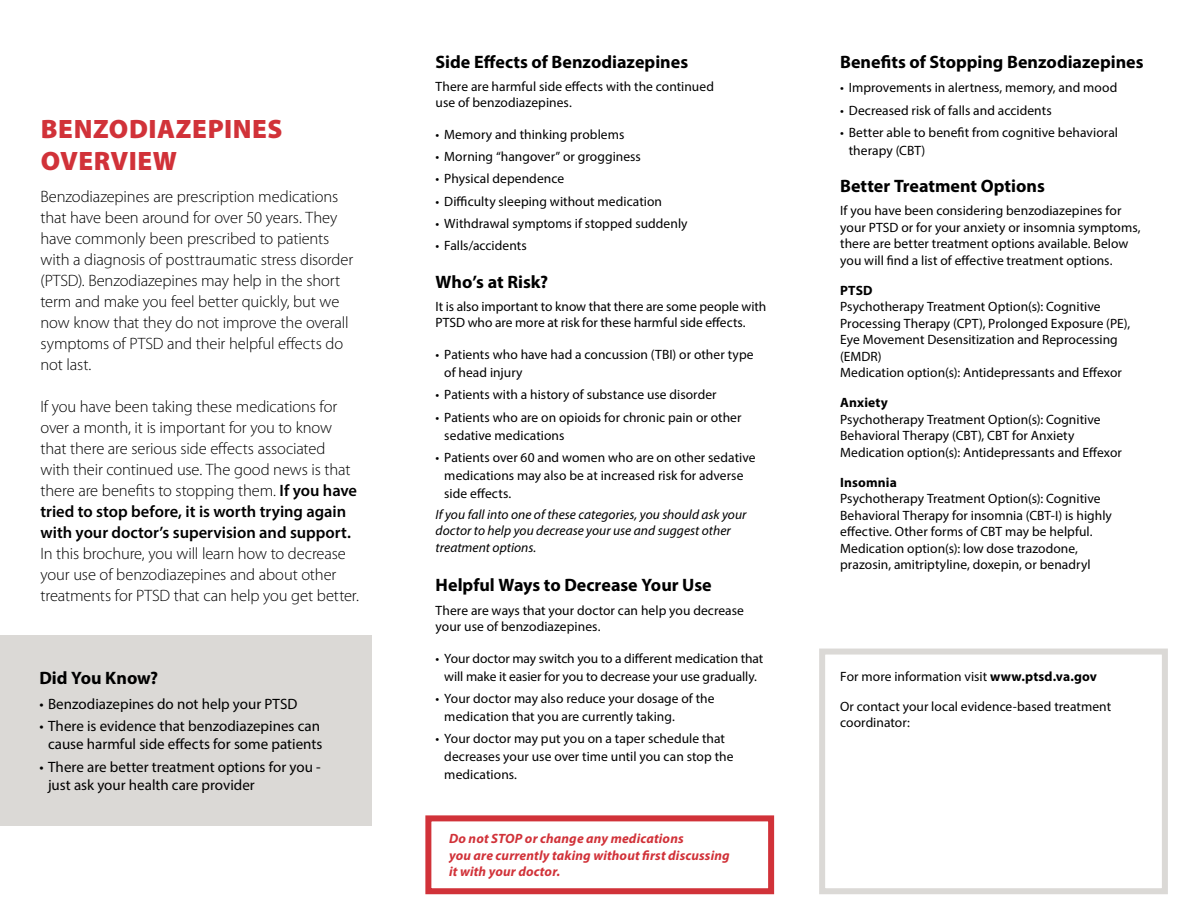
<style>
.page{position:relative;width:1186px;height:918px;background:#fff}
.page>*{position:absolute;margin:0;border:0;box-sizing:border-box;transform-origin:0 0}
.t1{font:900 26.7px/32.1px "Myriad Pro";letter-spacing:.02em;color:#d13239}
.t2{font:700 18px "Myriad Pro";color:#000}
.t3{font:300 16.5px/21px "Myriad Pro";letter-spacing:-.01em;color:#000}
.t4{font:15px/18px "Myriad Pro";color:#000;text-align:center}
.t5{font:13.5px/16.5px "Myriad Pro";letter-spacing:.005em;color:#000}
.t6{font:italic 13.5px/16.5px "Myriad Pro";color:#000}
.t7{font:italic 700 13.5px/16.5px "Myriad Pro";letter-spacing:.01em;color:#d13239}
.t8{font:700 13.5px "Myriad Pro";letter-spacing:.01em;color:#000}
.s1{font-weight:600}
.s2{font-weight:700}
</style>
<div class="page">
<div style="left:0;top:635px;width:371px;height:190px;background:#dbd9d6"></div>
<div style="left:819px;top:649px;width:348px;height:245px;border:6px solid #dbd9d6"></div>
<div style="left:425px;top:815px;width:349px;height:79px;border:6px solid #d13239"></div>
<h1 class="t1" style="left:41px;top:112px;width:243px">BENZODIAZEPINES<br>OVERVIEW</h1>
<p class="t3" style="left:40px;top:187px;width:314px">Benzodiazepines are prescription medications that have been around for over 50 years. They have commonly been prescribed to patients with a diagnosis of posttraumatic stress disorder (PTSD). Benzodiazepines may help in the short term and make you feel better quickly, but we now know that they do not improve the overall symptoms of PTSD and their helpful effects do not last.</p>
<p class="t3" style="left:40px;top:396px;width:318px">If you have been taking these medications for over a month, it is important for you to know that there are serious side effects associated with their continued use. The good news is that there are benefits to stopping them. <span class="s1">If you have tried to stop before, it is worth trying again with your doctor’s supervision and support.</span></p>
<p class="t3" style="left:40px;top:543px;width:320px">In this brochure, you will learn how to decrease your use of benzodiazepines and about other treatments for PTSD that can help you get better.</p>
<h2 class="t2" style="left:39px;top:666px;width:120px">Did You Know?</h2>
<p class="t4" style="left:39px;top:695px;width:259px">• Benzodiazepines do not help your PTSD</p>
<p class="t4" style="left:39px;top:717px;width:285px">• There is evidence that benzodiazepines can cause harmful side effects for some patients</p>
<p class="t4" style="left:48px;top:757px;width:274px;text-align:left;text-indent:-9px">• There are better treatment options for you - just ask your health care provider</p>
<h2 class="t2" style="left:435px;top:50px;width:254px">Side Effects of Benzodiazepines</h2>
<p class="t5" style="left:435px;top:78px;width:280px">There are harmful side effects with the continued use of benzodiazepines.</p>
<p class="t5" style="left:435px;top:126px;width:190px">• Memory and thinking problems</p>
<p class="t5" style="left:435px;top:148px;width:207px">• Morning “hangover” or grogginess</p>
<p class="t5" style="left:435px;top:170px;width:130px">• Physical dependence</p>
<p class="t5" style="left:435px;top:193px;width:228px">• Difficulty sleeping without medication</p>
<p class="t5" style="left:435px;top:215px;width:253px">• Withdrawal symptoms if stopped suddenly</p>
<p class="t5" style="left:435px;top:237px;width:93px">• Falls/accidents</p>
<h2 class="t2" style="left:435px;top:270px;width:114px">Who’s at Risk?</h2>
<p class="t5" style="left:435px;top:298px;width:332px">It is also important to know that there are some people with<br>PTSD who are more at risk for these harmful side effects.</p>
<p class="t5" style="left:444px;top:345px;width:311px;line-height:18px;text-indent:-9px">• Patients who have had a concussion (TBI) or other type of head injury</p>
<p class="t5" style="left:435px;top:386px;width:282px">• Patients with a history of substance use disorder</p>
<p class="t5" style="left:444px;top:408px;width:299px;line-height:18px;text-indent:-9px">• Patients who are on opioids for chronic pain or other sedative medications</p>
<p class="t5" style="left:444px;top:448px;width:313px;line-height:18px;text-indent:-9px">• Patients over 60 and women who are on other sedative medications may also be at increased risk for adverse side effects.</p>
<p class="t6" style="left:435px;top:506px;width:312px">If you fall into one of these categories, you should ask your doctor to help you decrease your use and suggest other treatment options.</p>
<h2 class="t2" style="left:435px;top:574px;width:277px">Helpful Ways to Decrease Your Use</h2>
<p class="t5" style="left:435px;top:602px;width:310px">There are ways that your doctor can help you decrease your use of benzodiazepines.</p>
<p class="t5" style="left:435px;top:649px;width:329px;line-height:18px;text-align:center">• Your doctor may switch you to a different medication that will make it easier for you to decrease your use gradually.</p>
<p class="t5" style="left:444px;top:689px;width:272px;line-height:18px;text-indent:-9px">• Your doctor may also reduce your dosage of the medication that you are currently taking.</p>
<p class="t5" style="left:444px;top:730px;width:291px;line-height:18px;text-indent:-9px">• Your doctor may put you on a taper schedule that decreases your use over time until you can stop the medications.</p>
<p class="t7" style="left:449px;top:830px;width:282px">Do not STOP or change any medications<br>you are currently taking without first discussing it with your doctor.</p>
<h2 class="t2" style="left:840px;top:50px;width:305px">Benefits of Stopping Benzodiazepines</h2>
<p class="t5" style="left:840px;top:79px;width:279px">• Improvements in alertness, memory, and mood</p>
<p class="t5" style="left:840px;top:102px;width:213px">• Decreased risk of falls and accidents</p>
<p class="t5" style="left:848px;top:123px;width:271px;line-height:18px;text-indent:-9px">• Better able to benefit from cognitive behavioral therapy (CBT)</p>
<h2 class="t2" style="left:840px;top:174px;width:206px">Better Treatment Options</h2>
<p class="t5" style="left:840px;top:202px;width:302px">If you have been considering benzodiazepines for your PTSD or for your anxiety or insomnia symptoms, there are better treatment options available. Below you will find a list of effective treatment options.</p>
<p class="t8" style="left:840px;top:282px;width:34px">PTSD</p>
<p class="t5" style="left:840px;top:298px;width:291px">Psychotherapy Treatment Option(s): Cognitive Processing Therapy (CPT), Prolonged Exposure (PE), Eye Movement Desensitization and Reprocessing (EMDR)<br>Medication option(s): Antidepressants and Effexor</p>
<p class="t8" style="left:840px;top:394px;width:49px">Anxiety</p>
<p class="t5" style="left:840px;top:411px;width:283px">Psychotherapy Treatment Option(s): Cognitive<br>Behavioral Therapy (CBT), CBT for Anxiety<br>Medication option(s): Antidepressants and Effexor</p>
<p class="t8" style="left:840px;top:474px;width:58px">Insomnia</p>
<p class="t5" style="left:840px;top:490px;width:273px">Psychotherapy Treatment Option(s): Cognitive Behavioral Therapy for insomnia (CBT-I) is highly effective. Other forms of CBT may be helpful.<br>Medication option(s): low dose trazodone, prazosin, amitriptyline, doxepin, or benadryl</p>
<p class="t5" style="left:840px;top:668px;width:258px">For more information visit <span class="s2">www.ptsd.va.gov</span></p>
<p class="t5" style="left:840px;top:698px;width:272px">Or contact your local evidence-based treatment coordinator:</p>
</div>
